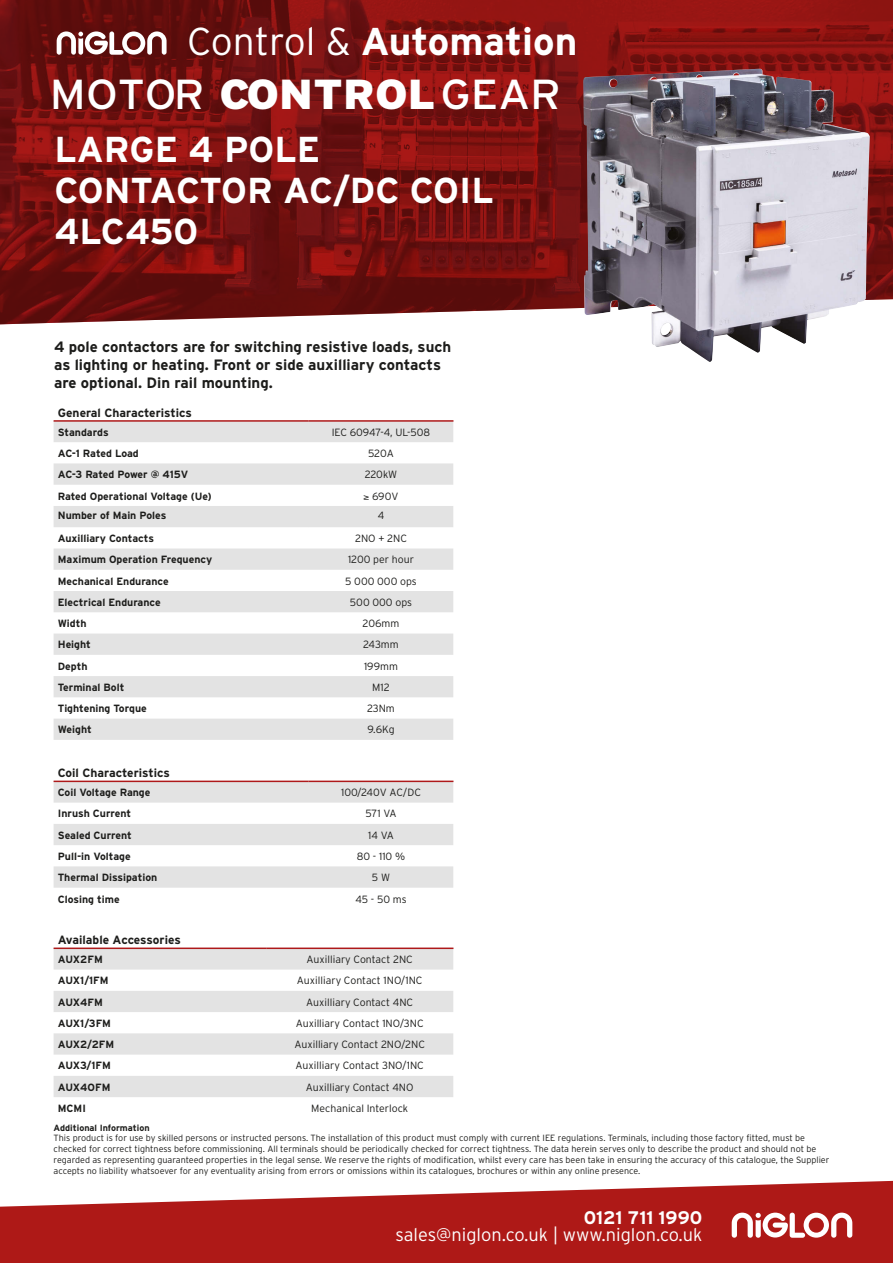
<style>
.page{position:relative;width:893px;height:1263px;background:#fff}
.page>*{position:absolute;margin:0;border:0;box-sizing:border-box;transform-origin:0 0}
.t1{font:41.85px "Interstate";color:#fff;scale:1.07 1}
.t2{font:700 38.7px "Interstate";color:#fff}
.t3{font:700 36px/40.5px "Interstate";color:#fff}
.t4{font:300 18.15px "Interstate";color:#fff}
.t5{font:700 18.15px "Interstate";color:#fff}
.t6{font:700 15px/18px "Interstate";color:#1d1d1b}
.t7{font:700 12px "Interstate";color:#1d1d1b}
.t8{font:700 10.5px "Interstate";color:#1d1d1b}
.t9{font:300 10.5px "Interstate";color:#1d1d1b}
.t10{font:300 9px/10.8px "Interstate";color:#1d1d1b}
.t11{font:700 9px "Interstate";color:#1d1d1b}
.s1{font-weight:300}
.s2{font-weight:900}
</style>
<div class="page">
<img style="left:0;top:0;width:893px;height:325px">
<svg style="left:0;top:1180px;width:893px;height:83px;fill:#ae1917"></svg>
<svg style="left:732px;top:1212px;width:120px;height:27px"></svg>
<svg style="left:57px;top:31px;width:110px;height:24px"></svg>
<svg style="left:54px;top:422px;width:399px;height:318px;fill:#e3e3e3"></svg>
<hr style="left:54px;top:420px;width:255px;height:2px;background:#ae191a">
<hr style="left:309px;top:420px;width:144px;height:2px;background:#ae191a">
<svg style="left:54px;top:782px;width:399px;height:106px"></svg>
<hr style="left:54px;top:781px;width:255px;height:1px;background:#ae191a">
<hr style="left:309px;top:781px;width:144px;height:1px;background:#ae191a">
<img style="left:583px;top:69px;width:287px;height:293px">
<svg style="left:54px;top:949px;width:399px;height:148px;fill:#e3e3e3"></svg>
<hr style="left:54px;top:947px;width:212px;height:2px;background:#ae191a">
<hr style="left:266px;top:947px;width:187px;height:2px;background:#ae191a">
<h2 class="t2" style="left:187px;top:19px;width:392px"><span class="s1">Control &amp;</span> Automation</h2>
<h1 class="t1" style="left:50px;top:71px;width:479px">MOTOR <span class="s2">CONTROL</span> GEAR</h1>
<h3 class="t3" style="left:55px;top:129px;width:441px">LARGE 4 POLE<br>CONTACTOR AC/DC COIL<br>4LC450</h3>
<h3 class="t6" style="left:54px;top:337px;width:399px">4 pole contactors are for switching resistive loads, such as lighting or heating. Front or side auxilliary contacts are optional. Din rail mounting.</h3>
<h3 class="t7" style="left:58px;top:406px;width:136px">General Characteristics</h3>
<p class="t8" style="left:58px;top:426px;width:52px">Standards</p>
<p class="t9" style="left:332px;top:426px;width:100px">IEC 60947-4, UL-508</p>
<p class="t8" style="left:58px;top:447px;width:83px">AC-1 Rated Load</p>
<p class="t9" style="left:368px;top:447px;width:27px">520A</p>
<p class="t8" style="left:58px;top:469px;width:132px">AC-3 Rated Power @ 415V</p>
<p class="t9" style="left:365px;top:469px;width:34px">220kW</p>
<p class="t8" style="left:58px;top:490px;width:155px">Rated Operational Voltage (Ue)</p>
<p class="t9" style="left:364px;top:490px;width:36px">≥ 690V</p>
<p class="t8" style="left:58px;top:509px;width:110px">Number of Main Poles</p>
<p class="t9" style="left:378px;top:509px;width:8px">4</p>
<p class="t8" style="left:58px;top:532px;width:98px">Auxilliary Contacts</p>
<p class="t9" style="left:355px;top:532px;width:53px">2NO + 2NC</p>
<p class="t8" style="left:58px;top:554px;width:156px">Maximum Operation Frequency</p>
<p class="t9" style="left:348px;top:554px;width:67px">1200 per hour</p>
<p class="t8" style="left:58px;top:575px;width:112px">Mechanical Endurance</p>
<p class="t9" style="left:345px;top:575px;width:73px">5 000 000 ops</p>
<p class="t8" style="left:58px;top:596px;width:104px">Electrical Endurance</p>
<p class="t9" style="left:350px;top:596px;width:64px">500 000 ops</p>
<p class="t8" style="left:58px;top:618px;width:30px">Width</p>
<p class="t9" style="left:363px;top:617px;width:38px">206mm</p>
<p class="t8" style="left:58px;top:639px;width:35px">Height</p>
<p class="t9" style="left:363px;top:639px;width:37px">243mm</p>
<p class="t8" style="left:58px;top:660px;width:31px">Depth</p>
<p class="t9" style="left:364px;top:660px;width:35px">199mm</p>
<p class="t8" style="left:58px;top:681px;width:68px">Terminal Bolt</p>
<p class="t9" style="left:372px;top:681px;width:19px">M12</p>
<p class="t8" style="left:58px;top:703px;width:90px">Tightening Torque</p>
<p class="t9" style="left:367px;top:703px;width:29px">23Nm</p>
<p class="t8" style="left:58px;top:724px;width:35px">Weight</p>
<p class="t9" style="left:367px;top:724px;width:29px">9.6Kg</p>
<h3 class="t7" style="left:58px;top:766px;width:114px">Coil Characteristics</h3>
<p class="t8" style="left:58px;top:787px;width:94px">Coil Voltage Range</p>
<p class="t9" style="left:341px;top:787px;width:81px">100/240V AC/DC</p>
<p class="t8" style="left:58px;top:808px;width:75px">Inrush Current</p>
<p class="t9" style="left:365px;top:808px;width:33px">571 VA</p>
<p class="t8" style="left:58px;top:829px;width:76px">Sealed Current</p>
<p class="t9" style="left:368px;top:829px;width:27px">14 VA</p>
<p class="t8" style="left:58px;top:850px;width:74px">Pull-in Voltage</p>
<p class="t9" style="left:357px;top:850px;width:50px">80 - 110 %</p>
<p class="t8" style="left:58px;top:872px;width:101px">Thermal Dissipation</p>
<p class="t9" style="left:372px;top:872px;width:20px">5 W</p>
<p class="t8" style="left:58px;top:893px;width:63px">Closing time</p>
<p class="t9" style="left:355px;top:893px;width:53px">45 - 50 ms</p>
<h3 class="t7" style="left:58px;top:933px;width:125px">Available Accessories</h3>
<p class="t8" style="left:58px;top:953px;width:46px">AUX2FM</p>
<p class="t9" style="left:307px;top:953px;width:108px">Auxilliary Contact 2NC</p>
<p class="t8" style="left:58px;top:975px;width:52px">AUX1/1FM</p>
<p class="t9" style="left:297px;top:975px;width:127px">Auxilliary Contact 1NO/1NC</p>
<p class="t8" style="left:58px;top:996px;width:47px">AUX4FM</p>
<p class="t9" style="left:306px;top:996px;width:108px">Auxilliary Contact 4NC</p>
<p class="t8" style="left:58px;top:1017px;width:55px">AUX1/3FM</p>
<p class="t9" style="left:296px;top:1017px;width:129px">Auxilliary Contact 1NO/3NC</p>
<p class="t8" style="left:58px;top:1039px;width:58px">AUX2/2FM</p>
<p class="t9" style="left:294px;top:1038px;width:132px">Auxilliary Contact 2NO/2NC</p>
<p class="t8" style="left:58px;top:1060px;width:54px">AUX3/1FM</p>
<p class="t9" style="left:296px;top:1060px;width:130px">Auxilliary Contact 3NO/1NC</p>
<p class="t8" style="left:58px;top:1081px;width:54px">AUX4OFM</p>
<p class="t9" style="left:306px;top:1081px;width:109px">Auxilliary Contact 4NO</p>
<p class="t8" style="left:58px;top:1102px;width:30px">MCMI</p>
<p class="t9" style="left:311px;top:1102px;width:98px">Mechanical Interlock</p>
<p class="t11" style="left:54px;top:1122px;width:98px">Additional Information</p>
<p class="t10" style="left:54px;top:1133px;width:777px">This product is for use by skilled persons or instructed persons. The installation of this product must comply with current IEE regulations. Terminals, including those factory fitted, must be checked for correct tightness before commissioning. All terminals should be periodically checked for correct tightness. The data herein serves only to describe the product and should not be regarded as representing guaranteed properties in the legal sense. We reserve the rights of modification, whilst every care has been take in ensuring the accuracy of this catalogue, the Supplier accepts no liability whatsoever for any eventuality arising from errors or omissions within its catalogues, brochures or within any online presence.</p>
<h3 class="t5" style="left:584px;top:1208px;width:120px">0121 711 1990</h3>
<h3 class="t4" style="left:395px;top:1225px;width:308px">sales@niglon.co.uk | www.niglon.co.uk</h3>
</div>
